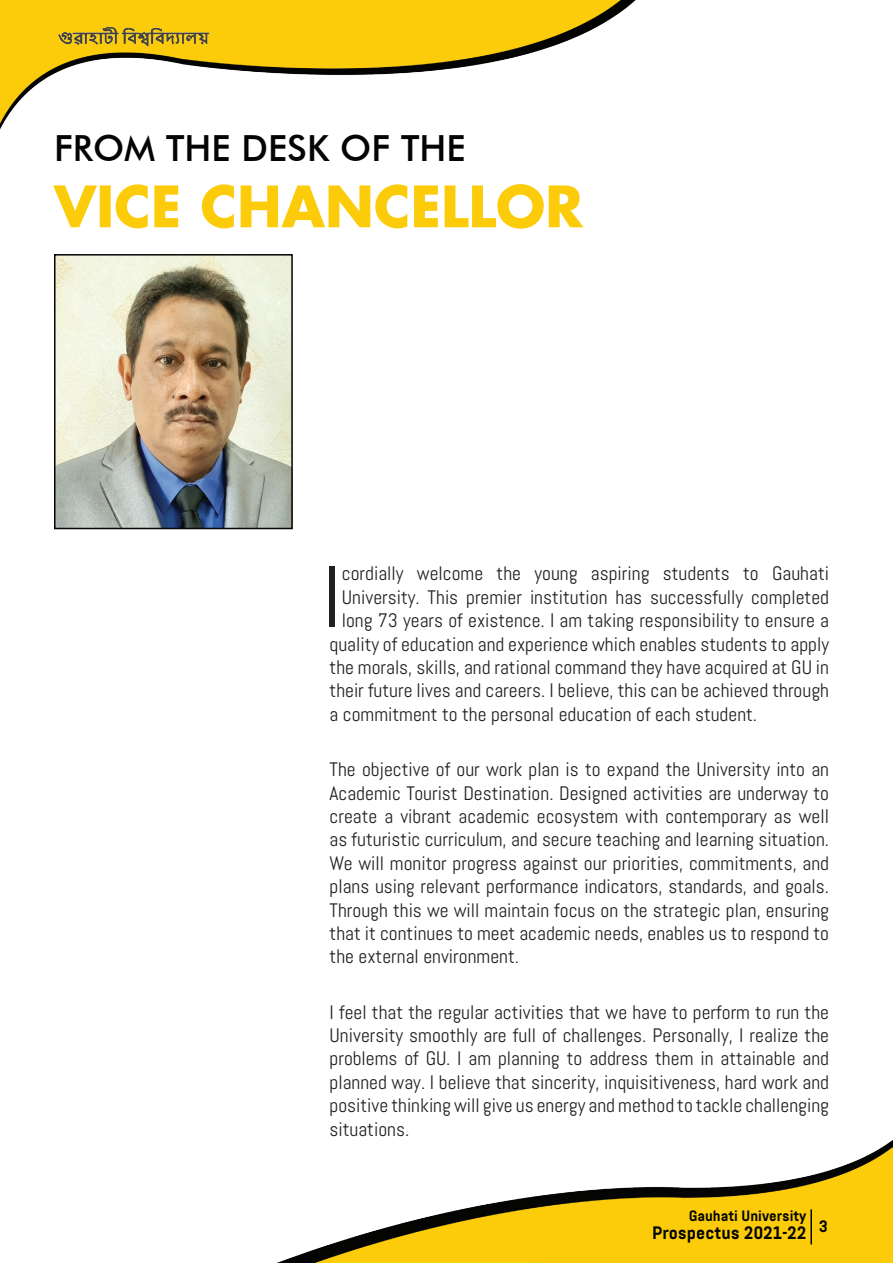
<style>
.page{position:relative;width:893px;height:1263px;background:#fff}
.page>*{position:absolute;margin:0;border:0;box-sizing:border-box;transform-origin:0 0}
.t1{font:86.4px "Abel";color:#231f20}
.t2{font:700 55.5px "Futura";color:#fccc0a}
.t3{font:500 36px "Futura BT";color:#040503}
.t4{font:19.5px/23.4px "Abel";color:#231f20;text-align:justify}
.t5{font:700 18px "Abel Pro";color:#040503}
.t6{font:700 15px "Abel Pro";color:#040503}
</style>
<div class="page">
<img style="left:0;top:0;width:893px;height:1263px">
<img style="left:56px;top:20px;width:155px;height:34px">
<hr style="left:810px;top:1209px;width:2px;height:35px;background:#040503">
<img style="left:57px;top:257px;width:233px;height:269px">
<div style="left:54px;top:254px;width:239px;height:275px;border:2px solid #040503"></div>
<h3 class="t3" style="left:54px;top:126px;width:413px">FROM THE DESK OF THE</h3>
<h2 class="t2" style="left:54px;top:168px;width:530px">VICE CHANCELLOR</h2>
<h1 class="t1" style="left:323px;top:543px;width:21px">I</h1>
<p class="t4" style="left:342px;top:562px;width:489px">cordially welcome the young aspiring students to Gauhati</p>
<p class="t4" style="left:342px;top:585px;width:489px">University. This premier institution has successfully completed</p>
<p class="t4" style="left:342px;top:609px;width:489px">long 73 years of existence. I am taking responsibility to ensure a</p>
<p class="t4" style="left:330px;top:632px;width:501px">quality of education and experience which enables students to apply</p>
<p class="t4" style="left:330px;top:656px;width:501px">the morals, skills, and rational command they have acquired at GU in</p>
<p class="t4" style="left:330px;top:679px;width:501px">their future lives and careers. I believe, this can be achieved through</p>
<p class="t4" style="left:330px;top:702px;width:429px">a commitment to the personal education of each student.</p>
<p class="t4" style="left:330px;top:758px;width:501px">The objective of our work plan is to expand the University into an Academic Tourist Destination. Designed activities are underway to create a vibrant academic ecosystem with contemporary as well as futuristic curriculum, and secure teaching and learning situation.<br>We will monitor progress against our priorities, commitments, and plans using relevant performance indicators, standards, and goals.<br>Through this we will maintain focus on the strategic plan, ensuring that it continues to meet academic needs, enables us to respond to the external environment.</p>
<p class="t4" style="left:330px;top:1000px;width:501px">I feel that the regular activities that we have to perform to run the University smoothly are full of challenges. Personally, I realize the problems of GU. I am planning to address them in attainable and planned way. I believe that sincerity, inquisitiveness, hard work and positive thinking will give us energy and method to tackle challenging situations.</p>
<p class="t6" style="left:689px;top:1206px;width:119px">Gauhati University</p>
<p class="t5" style="left:652px;top:1221px;width:178px">Prospectus 2021-22 <sup>3</sup></p>
</div>
